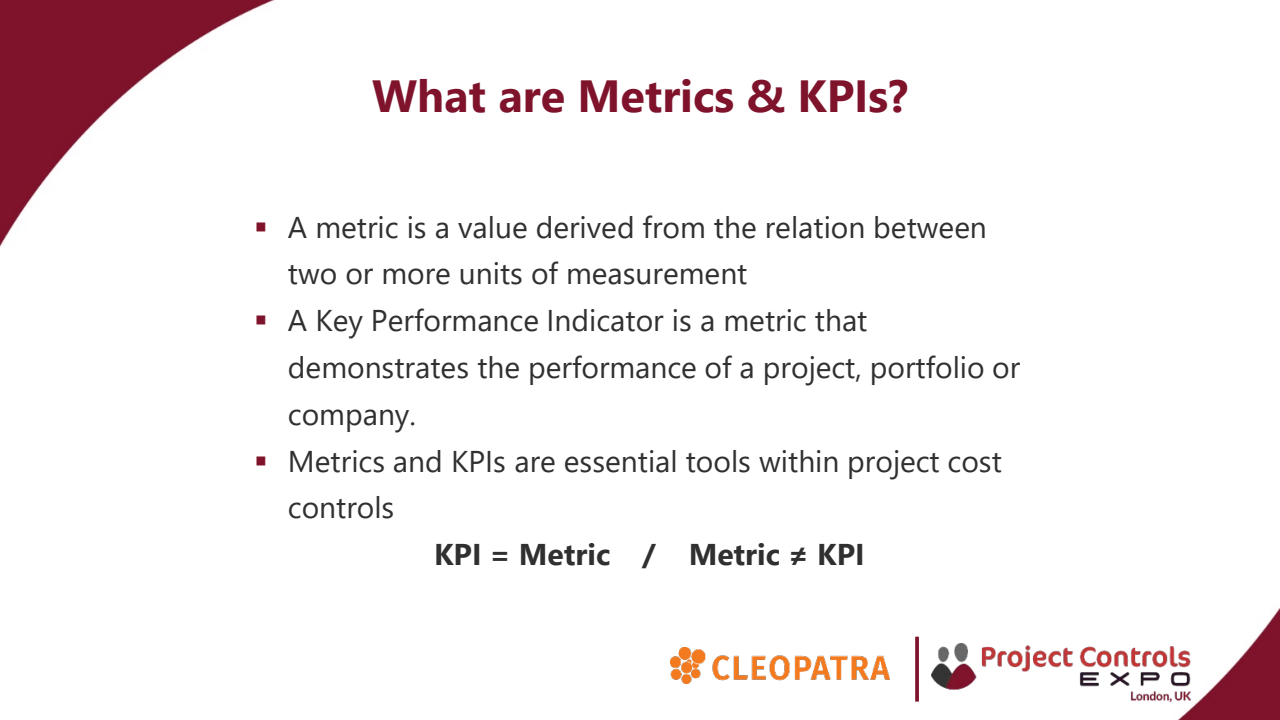
<style>
.page{position:relative;width:1280px;height:720px;background:#fff}
.page>*{position:absolute;margin:0;border:0;box-sizing:border-box;transform-origin:0 0}
.t1{font:700 45px "Segoe UI";color:#7e132b}
.t2{font:30px/46.8px "Segoe UI";color:#303030}
.t3{font:700 30px "Segoe UI";color:#303030}
.s1{color:#7f132c}
</style>
<div class="page">
<img style="left:0;top:0;width:1280px;height:720px">
<svg style="left:915px;top:637px;width:4px;height:65px"></svg>
<img style="left:932px;top:643px;width:259px;height:59px">
<img style="left:670px;top:648px;width:220px;height:35px">
<p class="t1" style="left:372px;top:53px;width:537px">What are Metrics &amp; KPIs?</p>
<p class="t2" style="left:288px;top:201px;width:701px;text-indent:-34px"><span class="s1">▪</span> A metric is a value derived from the relation between two or more units of measurement</p>
<p class="t2" style="left:288px;top:295px;width:734px;text-indent:-34px"><span class="s1">▪</span> A Key Performance Indicator is a metric that demonstrates the performance of a project, portfolio or company.</p>
<p class="t2" style="left:288px;top:435px;width:715px;text-indent:-34px"><span class="s1">▪</span> Metrics and KPIs are essential tools within project cost controls</p>
<p class="t3" style="left:434px;top:526px;width:432px">KPI = Metric / Metric ≠ KPI</p>
</div>
